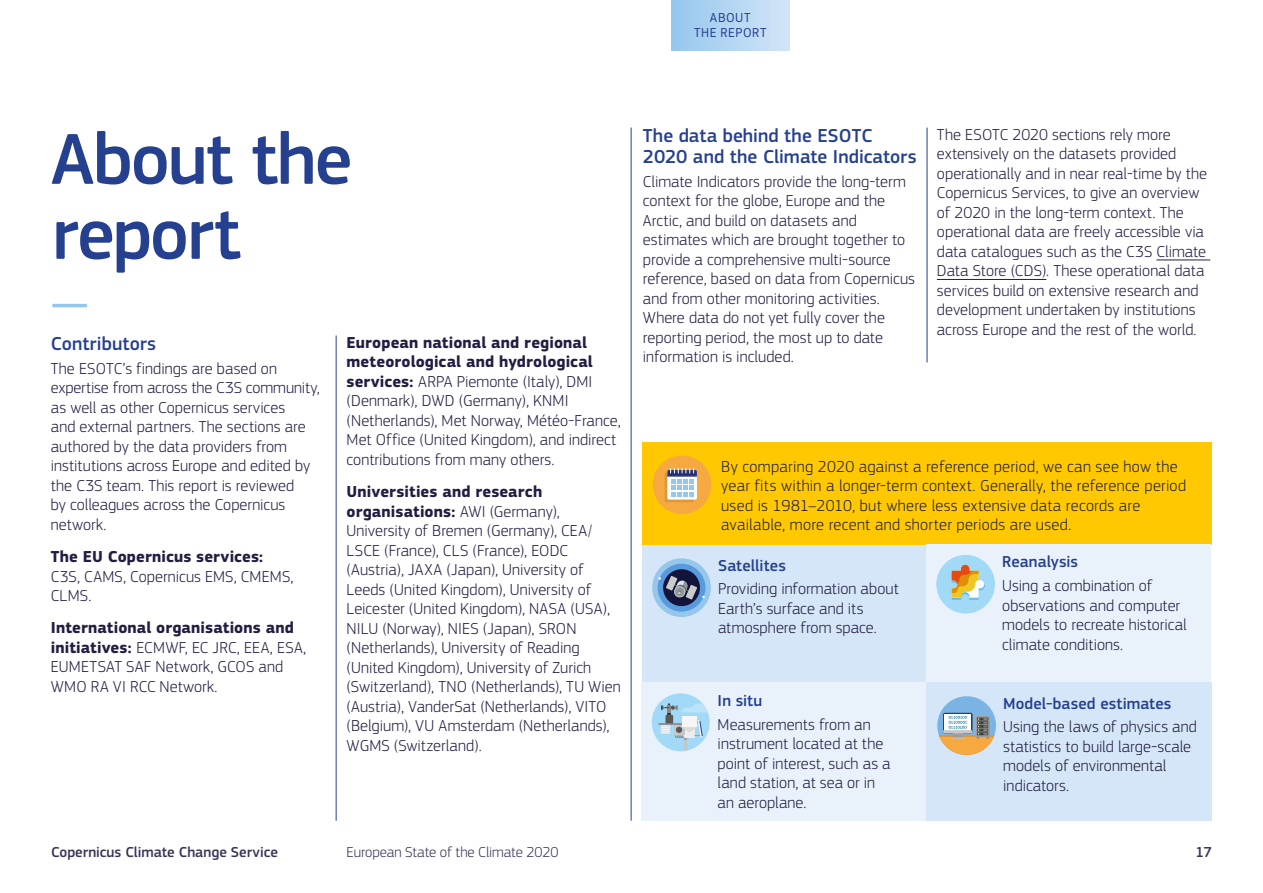
<style>
.page{position:relative;width:1263px;height:893px;background:#fff}
.page>*{position:absolute;margin:0;border:0;box-sizing:border-box;transform-origin:0 0}
.Heading_50_50pt{font:500 75px/75px "EC Square Sans Pro";letter-spacing:-.025em;color:#25408f}
.Separator_30_30pt__m{font:500 45px "EC Square Sans Pro";color:#95c7ed}
.L1_heading_13_14pt{font:500 19.5px/21px "EC Square Sans Pro";letter-spacing:.005em;color:#25408f}
.Body_copy_11_13pt__3{font:300 16.5px/19.5px "EC Square Sans Pro";letter-spacing:.005em;color:#221e42}
.Pullout_heading_11_1{font:500 16.5px "EC Square Sans Pro";letter-spacing:.005em;color:#25408f}
.t1{font:500 15px "EC Square Sans Pro";color:#383555}
.t2{font:300 15px "EC Square Sans Pro";letter-spacing:-.005em;color:#383555}
.Nav_9_109pt{font:13.5px/15px "EC Square Sans Pro";letter-spacing:.045em;color:#25408f;text-align:center}
.s1{font-weight:700}
</style>
<div class="page">
<div style="left:642px;top:544px;width:285px;height:138px;background:#d4e6f7"></div>
<div style="left:652px;top:558px;width:59px;height:59px;background:#95c7ed;border-radius:50%"></div>
<svg style="left:658px;top:564px;width:47px;height:48px"></svg>
<div style="left:663px;top:569px;width:37px;height:37px;background:#14133b;border-radius:50%"></div>
<svg style="left:658px;top:576px;width:47px;height:24px"></svg>
<div style="left:642px;top:442px;width:570px;height:102px;background:#ffc800"></div>
<div style="left:653px;top:455px;width:58px;height:59px;background:#f7a941;border-radius:50%"></div>
<div style="left:665px;top:473px;width:29px;height:29px;background:#db973a;border-radius:2px"></div>
<svg style="left:667px;top:470px;width:30px;height:30px"></svg>
<svg style="left:667px;top:468px;width:30px;height:28px"></svg>
<hr style="left:1156px;top:260px;width:54px;height:1px;background:#221e42">
<hr style="left:937px;top:279px;width:109px;height:1px;background:#221e42">
<hr style="left:631px;top:128px;width:1px;height:693px;background:#25408f">
<hr style="left:927px;top:128px;width:1px;height:234px;background:#25408f">
<hr style="left:336px;top:335px;width:1px;height:486px;background:#25408f">
<div style="left:926px;top:544px;width:285px;height:138px;background:#e9f2fb"></div>
<div style="left:936px;top:555px;width:59px;height:59px;background:#a2d9f7;border-radius:50%"></div>
<svg style="left:952px;top:565px;width:32px;height:35px"></svg>
<div style="left:641px;top:682px;width:285px;height:139px;background:#e9f2fb"></div>
<div style="left:652px;top:693px;width:58px;height:58px;background:#a2d9f7;border-radius:50%"></div>
<svg style="left:660px;top:703px;width:48px;height:48px"></svg>
<hr style="left:658px;top:723px;width:24px;height:2px;background:#878787">
<div style="left:926px;top:682px;width:285px;height:139px;background:#d4e6f7"></div>
<svg style="left:937px;top:696px;width:59px;height:59px"></svg>
<div style="left:943px;top:713px;width:29px;height:20px;background:#3c3c3b;border-radius:2px"></div>
<div style="left:944px;top:714px;width:27px;height:18px;background:#fff"></div>
<svg style="left:939px;top:716px;width:55px;height:39px"></svg>
<div style="left:671px;top:0;width:118px;height:50px;background:linear-gradient(to right,#95c7ed,#d2e5f7)"></div>
<p class="Nav_9_109pt" style="left:694px;top:10px;width:74px">ABOUT<br>THE REPORT</p>
<p class="Heading_50_50pt" style="left:51px;top:123px;width:303px">About the report</p>
<p class="Separator_30_30pt__m" style="left:51px;top:275px;width:39px">—</p>
<p class="L1_heading_13_14pt" style="left:51px;top:334px;width:107px">Contributors</p>
<p class="Body_copy_11_13pt__3" style="left:51px;top:359px;width:270px">The ESOTC’s findings are based on expertise from across the C3S community, as well as other Copernicus services<br>and external partners. The sections are authored by the data providers from institutions across Europe and edited by the C3S team. This report is reviewed<br>by colleagues across the Copernicus network.</p>
<p class="Body_copy_11_13pt__3" style="left:51px;top:547px;width:244px"><span class="s1">The EU Copernicus services:<br></span>C3S, CAMS, Copernicus EMS, CMEMS,<br>CLMS.</p>
<p class="Body_copy_11_13pt__3" style="left:51px;top:618px;width:257px"><span class="s1">International organisations and initiatives:</span> ECMWF, EC JRC, EEA, ESA,<br>EUMETSAT SAF Network, GCOS and<br>WMO RA VI RCC Network.</p>
<p class="Body_copy_11_13pt__3" style="left:347px;top:333px;width:276px"><span class="s1">European national and regional meteorological and hydrological services:</span> ARPA Piemonte (Italy), DMI (Denmark), DWD (Germany), KNMI (Netherlands), Met Norway, Météo-France, Met Office (United Kingdom), and indirect contributions from many others.</p>
<p class="Body_copy_11_13pt__3" style="left:347px;top:482px;width:276px"><span class="s1">Universities and research organisations:</span> AWI (Germany), University of Bremen (Germany), CEA/ LSCE (France), CLS (France), EODC (Austria), JAXA (Japan), University of Leeds (United Kingdom), University of Leicester (United Kingdom), NASA (USA), NILU (Norway), NIES (Japan), SRON (Netherlands), University of Reading (United Kingdom), University of Zurich (Switzerland), TNO (Netherlands), TU Wien (Austria), VanderSat (Netherlands), VITO (Belgium), VU Amsterdam (Netherlands), WGMS (Switzerland).</p>
<p class="L1_heading_13_14pt" style="left:643px;top:126px;width:275px">The data behind the ESOTC<br>2020 and the Climate Indicators</p>
<p class="Body_copy_11_13pt__3" style="left:643px;top:172px;width:274px">Climate Indicators provide the long-term context for the globe, Europe and the Arctic, and build on datasets and estimates which are brought together to provide a comprehensive multi-source reference, based on data from Copernicus and from other monitoring activities.<br>Where data do not yet fully cover the reporting period, the most up to date information is included.</p>
<p class="Body_copy_11_13pt__3" style="left:937px;top:125px;width:272px">The ESOTC 2020 sections rely more extensively on the datasets provided operationally and in near real-time by the Copernicus Services, to give an overview of 2020 in the long-term context. The operational data are freely accessible via data catalogues such as the C3S Climate Data Store (CDS). These operational data services build on extensive research and development undertaken by institutions across Europe and the rest of the world.</p>
<p class="Body_copy_11_13pt__3" style="left:721px;top:456px;width:466px">By comparing 2020 against a reference period, we can see how the year fits within a longer-term context. Generally, the reference period used is 1981–2010, but where less extensive data records are available, more recent and shorter periods are used.</p>
<p class="Pullout_heading_11_1" style="left:718px;top:556px;width:69px">Satellites</p>
<p class="Body_copy_11_13pt__3" style="left:718px;top:579px;width:182px">Providing information about<br>Earth’s surface and its atmosphere from space.</p>
<p class="Pullout_heading_11_1" style="left:718px;top:691px;width:46px">In situ</p>
<p class="Body_copy_11_13pt__3" style="left:718px;top:714px;width:174px">Measurements from an instrument located at the point of interest, such as a land station, at sea or in an aeroplane.</p>
<p class="Pullout_heading_11_1" style="left:1002px;top:552px;width:77px">Reanalysis</p>
<p class="Body_copy_11_13pt__3" style="left:1002px;top:576px;width:186px">Using a combination of observations and computer models to recreate historical climate conditions.</p>
<p class="Pullout_heading_11_1" style="left:1003px;top:693px;width:170px">Model-based estimates</p>
<p class="Body_copy_11_13pt__3" style="left:1003px;top:717px;width:195px">Using the laws of physics and statistics to build large-scale models of environmental indicators.</p>
<p class="t1" style="left:51px;top:844px;width:228px">Copernicus Climate Change Service</p>
<p class="t2" style="left:347px;top:844px;width:214px">European State of the Climate 2020</p>
<p class="t1" style="left:1195px;top:844px;width:18px">17</p>
</div>
